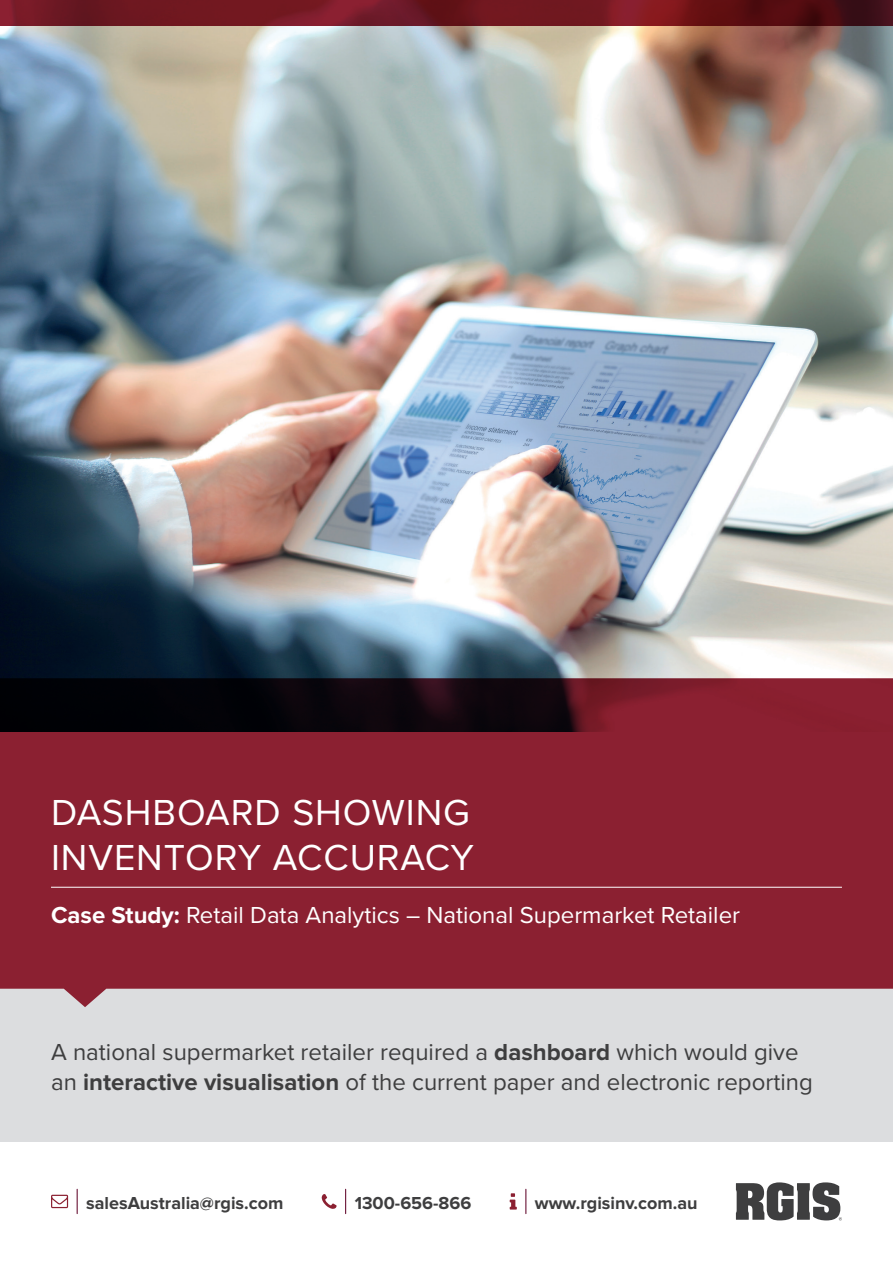
<style>
.page{position:relative;width:893px;height:1263px;background:#fff}
.page>*{position:absolute;margin:0;border:0;box-sizing:border-box;transform-origin:0 0}
.t1{font:37.5px/45px "Proxima Nova";letter-spacing:.025em;color:#fff}
.t2{font:24px/30px "Proxima Nova";color:#3e3e3f}
.t3{font:24px "Proxima Nova";color:#fff}
.t4{font:700 18px "Proxima Nova";color:#3e3e3f}
.s1{font-weight:700}
</style>
<div class="page">
<svg style="left:525px;top:1189px;width:1px;height:24px"></svg>
<svg style="left:510px;top:1193px;width:7px;height:16px"></svg>
<svg style="left:77px;top:1189px;width:1px;height:24px"></svg>
<svg style="left:51px;top:1195px;width:17px;height:13px"></svg>
<svg style="left:345px;top:1189px;width:1px;height:24px"></svg>
<svg style="left:322px;top:1194px;width:15px;height:15px"></svg>
<svg style="left:736px;top:1182px;width:106px;height:38px"></svg>
<div style="left:0;top:989px;width:893px;height:153px;background:#dcdddf"></div>
<svg style="left:0;top:731px;width:893px;height:276px;background:#902c3c"></svg>
<hr style="left:51px;top:887px;width:791px;height:1px;background:#fff">
<img style="left:0;top:26px;width:893px;height:705px">
<svg style="left:0;top:0;width:893px;height:26px;background:#6a161e"></svg>
<h1 class="t1" style="left:51px;top:788px;width:424px">DASHBOARD SHOWING<br>INVENTORY ACCURACY</h1>
<p class="t3" style="left:51px;top:897px;width:691px"><span class="s1">Case Study:</span> Retail Data Analytics – National Supermarket Retailer</p>
<p class="t2" style="left:51px;top:1036px;width:763px">A national supermarket retailer required a <span class="s1">dashboard</span> which would give an <span class="s1">interactive visualisation</span> of the current paper and electronic reporting</p>
<p class="t4" style="left:86px;top:1192px;width:199px">salesAustralia@rgis.com</p>
<p class="t4" style="left:355px;top:1192px;width:118px">1300-656-866</p>
<p class="t4" style="left:535px;top:1192px;width:164px">www.rgisinv.com.au</p>
</div>
